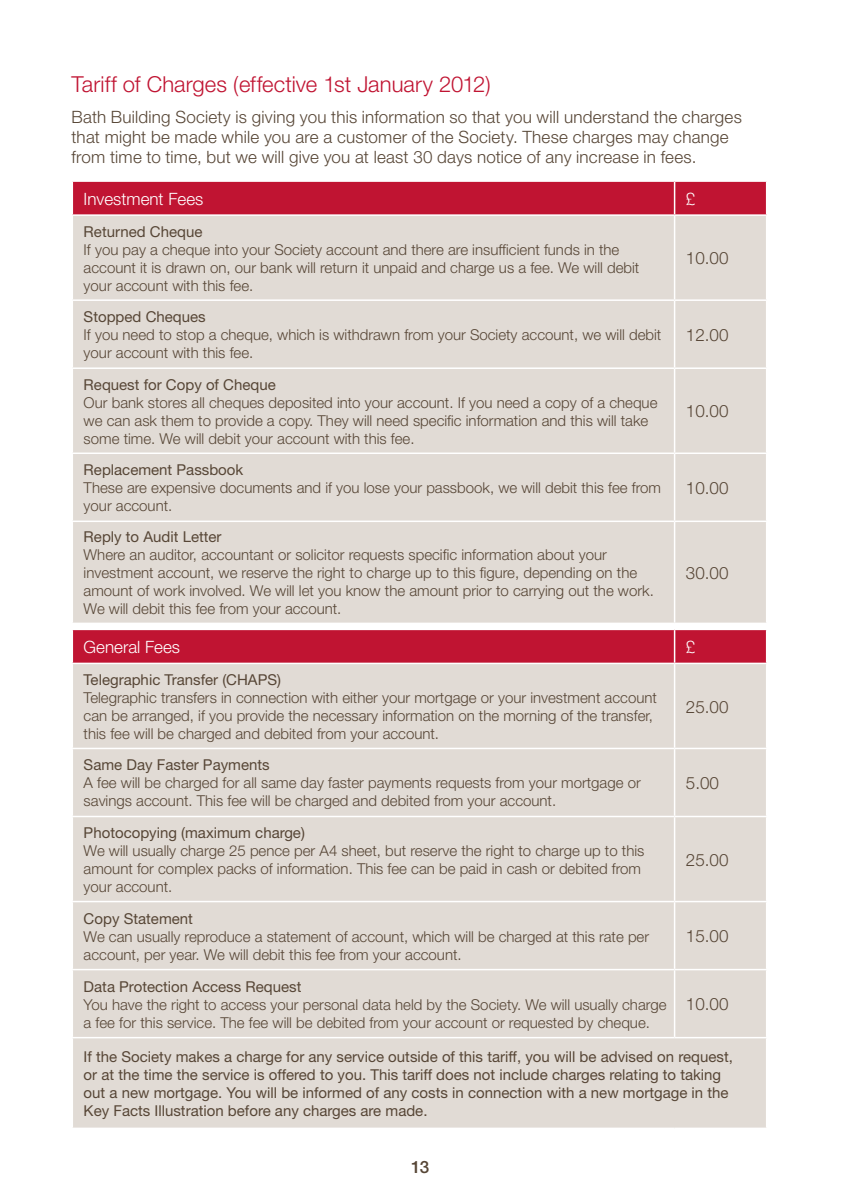
<style>
.page{position:relative;width:843px;height:1198px;background:#fff}
.page>*{position:absolute;margin:0;border:0;box-sizing:border-box;transform-origin:0 0}
.t1{font:300 22px "Helvetica Neue";color:#c01432}
.t2{font:300 17px/20px "Helvetica Neue";letter-spacing:.01em;color:#574636}
.t3{font:300 17px "Helvetica Neue";color:#fff}
.t4{font:500 17px "Helvetica Neue";color:#574636}
.t5{font:300 15px/18px "Helvetica Neue";color:#574636}
.t6{font:15px/18px "Helvetica Neue";color:#574636}
</style>
<div class="page">
<div style="left:73px;top:182px;width:692px;height:32px;background:#c01432"></div>
<div style="left:73px;top:216px;width:692px;height:911px;background:#e1dbd5"></div>
<hr style="left:673px;top:182px;width:2px;height:32px;background:#fff">
<hr style="left:673px;top:216px;width:2px;height:83px;background:#fff">
<hr style="left:71px;top:299px;width:603px;height:2px;background:#fff">
<hr style="left:674px;top:299px;width:93px;height:2px;background:#fff">
<hr style="left:673px;top:301px;width:2px;height:66px;background:#fff">
<hr style="left:71px;top:367px;width:603px;height:2px;background:#fff">
<hr style="left:674px;top:367px;width:93px;height:2px;background:#fff">
<hr style="left:673px;top:369px;width:2px;height:83px;background:#fff">
<hr style="left:71px;top:452px;width:603px;height:2px;background:#fff">
<hr style="left:674px;top:452px;width:93px;height:2px;background:#fff">
<hr style="left:673px;top:454px;width:2px;height:66px;background:#fff">
<hr style="left:71px;top:520px;width:603px;height:2px;background:#fff">
<hr style="left:674px;top:520px;width:93px;height:2px;background:#fff">
<hr style="left:673px;top:522px;width:2px;height:101px;background:#fff">
<svg style="left:73px;top:623px;width:692px;height:6px"></svg>
<hr style="left:71px;top:629px;width:603px;height:1px;background:#fff">
<hr style="left:674px;top:629px;width:93px;height:1px;background:#fff">
<hr style="left:673px;top:630px;width:2px;height:33px;background:#fff">
<hr style="left:71px;top:663px;width:603px;height:1px;background:#fff">
<hr style="left:674px;top:663px;width:93px;height:1px;background:#fff">
<hr style="left:673px;top:664px;width:2px;height:84px;background:#fff">
<hr style="left:71px;top:748px;width:603px;height:1px;background:#fff">
<hr style="left:674px;top:748px;width:93px;height:1px;background:#fff">
<hr style="left:673px;top:749px;width:2px;height:67px;background:#fff">
<hr style="left:71px;top:816px;width:603px;height:1px;background:#fff">
<hr style="left:674px;top:816px;width:93px;height:1px;background:#fff">
<hr style="left:673px;top:817px;width:2px;height:84px;background:#fff">
<hr style="left:71px;top:901px;width:603px;height:1px;background:#fff">
<hr style="left:674px;top:901px;width:93px;height:1px;background:#fff">
<hr style="left:673px;top:902px;width:2px;height:67px;background:#fff">
<hr style="left:71px;top:969px;width:603px;height:1px;background:#fff">
<hr style="left:674px;top:969px;width:93px;height:1px;background:#fff">
<hr style="left:673px;top:970px;width:2px;height:67px;background:#fff">
<hr style="left:71px;top:1037px;width:603px;height:1px;background:#fff">
<hr style="left:674px;top:1037px;width:93px;height:1px;background:#fff">
<h1 class="t1" style="left:71px;top:71px;width:420px">Tariff of Charges (effective 1st January 2012)</h1>
<p class="t2" style="left:71px;top:107px;width:671px">Bath Building Society is giving you this information so that you will understand the charges that might be made while you are a customer of the Society. These charges may change from time to time, but we will give you at least 30 days notice of any increase in fees.</p>
<p class="t3" style="left:84px;top:188px;width:121px">Investment Fees</p>
<p class="t3" style="left:685px;top:188px;width:11px">£</p>
<p class="t6" style="left:84px;top:222px;width:120px">Returned Cheque</p>
<p class="t5" style="left:84px;top:240px;width:557px">If you pay a cheque into your Society account and there are insufficient funds in the account it is drawn on, our bank will return it unpaid and charge us a fee. We will debit your account with this fee.</p>
<p class="t2" style="left:685px;top:248px;width:44px">10.00</p>
<p class="t6" style="left:84px;top:308px;width:123px">Stopped Cheques</p>
<p class="t5" style="left:84px;top:325px;width:579px">If you need to stop a cheque, which is withdrawn from your Society account, we will debit your account with this fee.</p>
<p class="t2" style="left:685px;top:324px;width:44px">12.00</p>
<p class="t6" style="left:84px;top:375px;width:193px">Request for Copy of Cheque</p>
<p class="t5" style="left:84px;top:393px;width:575px">Our bank stores all cheques deposited into your account. If you need a copy of a cheque we can ask them to provide a copy. They will need specific information and this will take some time. We will debit your account with this fee.</p>
<p class="t2" style="left:685px;top:401px;width:44px">10.00</p>
<p class="t6" style="left:84px;top:461px;width:161px">Replacement Passbook</p>
<p class="t5" style="left:84px;top:478px;width:578px">These are expensive documents and if you lose your passbook, we will debit this fee from your account.</p>
<p class="t2" style="left:685px;top:477px;width:44px">10.00</p>
<p class="t6" style="left:84px;top:528px;width:139px">Reply to Audit Letter</p>
<p class="t5" style="left:84px;top:546px;width:571px">Where an auditor, accountant or solicitor requests specific information about your investment account, we reserve the right to charge up to this figure, depending on the amount of work involved. We will let you know the amount prior to carrying out the work.<br>We will debit this fee from your account.</p>
<p class="t2" style="left:685px;top:563px;width:44px">30.00</p>
<p class="t3" style="left:84px;top:637px;width:98px">General Fees</p>
<p class="t3" style="left:685px;top:637px;width:11px">£</p>
<p class="t6" style="left:84px;top:670px;width:199px">Telegraphic Transfer (CHAPS)</p>
<p class="t5" style="left:84px;top:688px;width:574px">Telegraphic transfers in connection with either your mortgage or your investment account can be arranged, if you provide the necessary information on the morning of the transfer, this fee will be charged and debited from your account.</p>
<p class="t2" style="left:685px;top:696px;width:44px">25.00</p>
<p class="t6" style="left:84px;top:756px;width:187px">Same Day Faster Payments</p>
<p class="t5" style="left:84px;top:774px;width:558px">A fee will be charged for all same day faster payments requests from your mortgage or savings account. This fee will be charged and debited from your account.</p>
<p class="t2" style="left:685px;top:773px;width:35px">5.00</p>
<p class="t6" style="left:84px;top:823px;width:223px">Photocopying (maximum charge)</p>
<p class="t5" style="left:84px;top:841px;width:562px">We will usually charge 25 pence per A4 sheet, but reserve the right to charge up to this amount for complex packs of information. This fee can be paid in cash or debited from your account.</p>
<p class="t2" style="left:685px;top:849px;width:44px">25.00</p>
<p class="t6" style="left:84px;top:909px;width:111px">Copy Statement</p>
<p class="t5" style="left:84px;top:927px;width:566px">We can usually reproduce a statement of account, which will be charged at this rate per account, per year. We will debit this fee from your account.</p>
<p class="t2" style="left:685px;top:926px;width:44px">15.00</p>
<p class="t6" style="left:84px;top:977px;width:219px">Data Protection Access Request</p>
<p class="t5" style="left:84px;top:995px;width:584px">You have the right to access your personal data held by the Society. We will usually charge a fee for this service. The fee will be debited from your account or requested by cheque.</p>
<p class="t2" style="left:685px;top:994px;width:44px">10.00</p>
<p class="t6" style="left:84px;top:1047px;width:650px">If the Society makes a charge for any service outside of this tariff, you will be advised on request, or at the time the service is offered to you. This tariff does not include charges relating to taking out a new mortgage. You will be informed of any costs in connection with a new mortgage in the Key Facts Illustration before any charges are made.</p>
<p class="t4" style="left:411px;top:1156px;width:20px">13</p>
</div>
